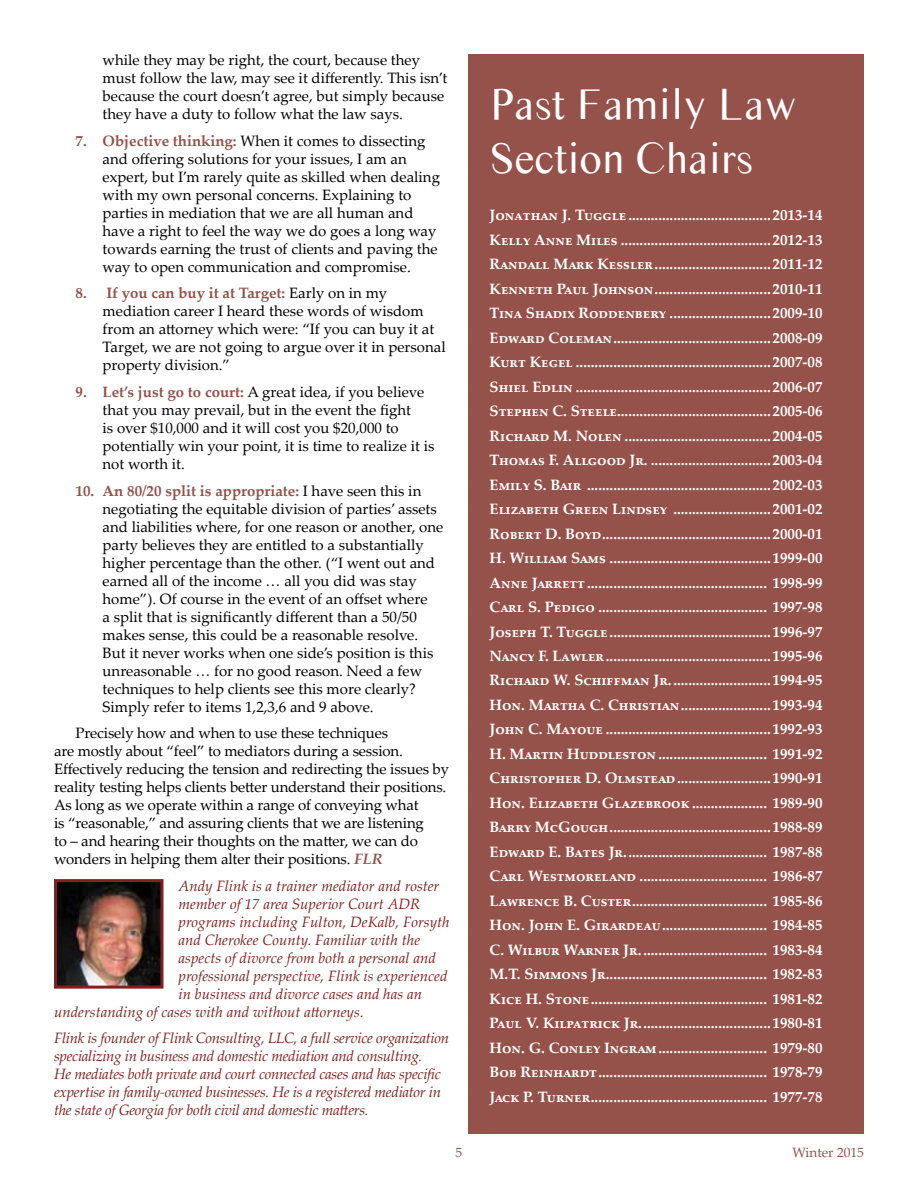
<style>
.page{position:relative;width:918px;height:1188px;background:#fff}
.page>*{position:absolute;margin:0;border:0;box-sizing:border-box;transform-origin:0 0}
.t1{font:45px/54px "Times Sans Serif";color:#fff}
.t2{font:700 15px/24.5px "Palatino Linotype";color:#fff;text-align:justify}
.t3{font:15px/18px "Palatino Linotype";color:#000}
.t4{font:italic 15px "Palatino Linotype";color:#80211d}
.t5{font:italic 15px/18px "Palatino Linotype";letter-spacing:-.02em;color:#80211d}
.t6{font:13.5px "Palatino Linotype";color:#945149}
.s1{font-weight:700;color:#945149}
.s2{font-weight:700;font-style:italic;color:#945149}
</style>
<div class="page">
<img style="left:58px;top:883px;width:102px;height:102px">
<div style="left:54px;top:879px;width:110px;height:110px;border:3px solid #80211d"></div>
<div style="left:468px;top:54px;width:396px;height:1080px;background:#95524a"></div>
<p class="t3" style="left:103px;top:50px;width:346px">while they may be right, the court, because they must follow the law, may see it differently. This isn’t because the court doesn’t agree, but simply because they have a duty to follow what the law says.</p>
<p class="t3" style="left:103px;top:131px;width:339px;text-indent:-27px"><span class="s1">7. Objective thinking:</span> When it comes to dissecting and offering solutions for your issues, I am an expert, but I’m rarely quite as skilled when dealing with my own personal concerns. Explaining to parties in mediation that we are all human and have a right to feel the way we do goes a long way towards earning the trust of clients and paving the way to open communication and compromise.</p>
<p class="t3" style="left:103px;top:284px;width:345px;text-indent:-27px"><span class="s1">8. If you can buy it at Target:</span> Early on in my mediation career I heard these words of wisdom from an attorney which were: “If you can buy it at Target, we are not going to argue over it in personal property division.”</p>
<p class="t3" style="left:103px;top:382px;width:333px;text-indent:-27px"><span class="s1">9. Let’s just go to court:</span> A great idea, if you believe that you may prevail, but in the event the fight<br>is over $10,000 and it will cost you $20,000 to potentially win your point, it is time to realize it is not worth it.</p>
<p class="t3" style="left:103px;top:481px;width:342px;text-indent:-27px"><span class="s1">10. An 80/20 split is appropriate:</span> I have seen this in negotiating the equitable division of parties’ assets and liabilities where, for one reason or another, one party believes they are entitled to a substantially higher percentage than the other. (“I went out and earned all of the income … all you did was stay home”). Of course in the event of an offset where<br>a split that is significantly different than a 50/50 makes sense, this could be a reasonable resolve.<br>But it never works when one side’s position is this unreasonable … for no good reason. Need a few techniques to help clients see this more clearly?<br>Simply refer to items 1,2,3,6 and 9 above.</p>
<p class="t3" style="left:54px;top:723px;width:397px;text-indent:22px">Precisely how and when to use these techniques<br>are mostly about “feel” to mediators during a session.<br>Effectively reducing the tension and redirecting the issues by reality testing helps clients better understand their positions.<br>As long as we operate within a range of conveying what<br>is “reasonable,” and assuring clients that we are listening<br>to – and hearing their thoughts on the matter, we can do wonders in helping them alter their positions. <span class="s2">FLR</span></p>
<p class="t4" style="left:179px;top:875px;width:262px">Andy Flink is a trainer mediator and roster</p>
<p class="t4" style="left:179px;top:893px;width:243px">member of 17 area Superior Court ADR</p>
<p class="t4" style="left:179px;top:911px;width:273px">programs including Fulton, DeKalb, Forsyth</p>
<p class="t4" style="left:179px;top:929px;width:243px">and Cherokee County. Familiar with the</p>
<p class="t4" style="left:179px;top:947px;width:259px">aspects of divorce from both a personal and</p>
<p class="t4" style="left:179px;top:965px;width:271px">professional perspective, Flink is experienced</p>
<p class="t4" style="left:179px;top:983px;width:245px">in business and divorce cases and has an</p>
<p class="t4" style="left:54px;top:1001px;width:311px">understanding of cases with and without attorneys.</p>
<p class="t5" style="left:54px;top:1029px;width:397px">Flink is founder of Flink Consulting, LLC, a full service organization specializing in business and domestic mediation and consulting.<br>He mediates both private and court connected cases and has specific expertise in family-owned businesses. He is a registered mediator in the state of Georgia for both civil and domestic matters.</p>
<h1 class="t1" style="left:490px;top:77px;width:309px">Past Family Law<br>Section Chairs</h1>
<p class="t2" style="left:490px;top:203px;width:335px">Jonathan J. Tuggle ......................................2013-14<br>Kelly Anne Miles ........................................2012-13<br>Randall Mark Kessler ...............................2011-12<br>Kenneth Paul Johnson...............................2010-11<br>Tina Shadix Roddenbery ...........................2009-10<br>Edward Coleman..........................................2008-09<br>Kurt Kegel ....................................................2007-08<br>Shiel Edlin ....................................................2006-07<br>Stephen C. Steele.........................................2005-06<br>Richard M. Nolen .......................................2004-05<br>Thomas F. Allgood Jr. ................................2003-04<br>Emily S. Bair .................................................2002-03<br>Elizabeth Green Lindsey ..........................2001-02<br>Robert D. Boyd.............................................2000-01<br>H. William Sams ...........................................1999-00<br>Anne Jarrett ................................................ 1998-99<br>Carl S. Pedigo ............................................. 1997-98<br>Joseph T. Tuggle...........................................1996-97<br>Nancy F. Lawler ............................................1995-96<br>Richard W. Schiffman Jr...........................1994-95<br>Hon. Martha C. Christian........................1993-94<br>John C. Mayoue ............................................1992-93<br>H. Martin Huddleston............................. 1991-92<br>Christopher D. Olmstead.........................1990-91<br>Hon. Elizabeth Glazebrook .................... 1989-90<br>Barry McGough...........................................1988-89<br>Edward E. Bates Jr...................................... 1987-88<br>Carl Westmoreland .................................. 1986-87<br>Lawrence B. Custer.................................... 1985-86<br>Hon. John E. Girardeau............................ 1984-85<br>C. Wilbur Warner Jr. ................................. 1983-84<br>M.T. Simmons Jr........................................... 1982-83<br>Kice H. Stone............................................... 1981-82<br>Paul V. Kilpatrick Jr...................................1980-81<br>Hon. G. Conley Ingram............................. 1979-80<br>Bob Reinhardt............................................. 1978-79<br>Jack P. Turner............................................... 1977-78</p>
<p class="t6" style="left:456px;top:1143px;width:8px">5</p>
<p class="t6" style="left:792px;top:1143px;width:73px">Winter 2015</p>
</div>
